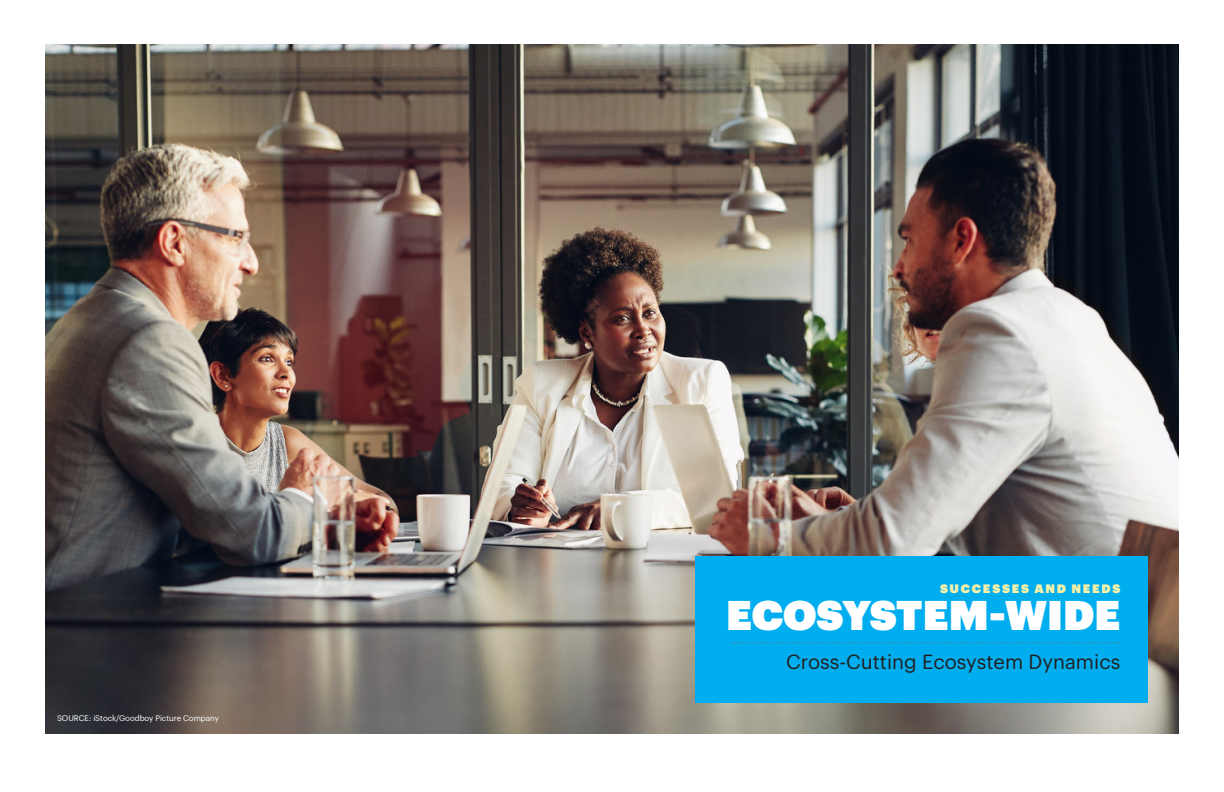
<style>
.page{position:relative;width:1224px;height:792px;background:#fff}
.page>*{position:absolute;margin:0;border:0;box-sizing:border-box;transform-origin:0 0}
.t1{font:40.6px "Graphik Super";letter-spacing:.005em;color:#fff}
.t2{font:20.1px "Graphik";color:#231f20}
.t3{font:12px "Graphik Super";letter-spacing:.145em;color:#f8f1a9}
.Caption_white{font:8px "Graphik";letter-spacing:-.01em;color:#fff}
</style>
<div class="page">
<img style="left:45px;top:45px;width:1134px;height:689px">
<div style="left:695px;top:556px;width:453px;height:147px;background:#00aeef"></div>
<svg style="left:733px;top:643px;width:387px;height:1px"></svg>
<p class="Caption_white" style="left:57px;top:712px;width:163px">SOURCE: iStock/Goodboy Picture Company</p>
<p class="t3" style="left:940px;top:579px;width:182px">SUCCESSES AND NEEDS</p>
<p class="t1" style="left:726px;top:583px;width:396px">ECOSYSTEM-WIDE</p>
<p class="t2" style="left:786px;top:647px;width:336px">Cross-Cutting Ecosystem Dynamics</p>
</div>
